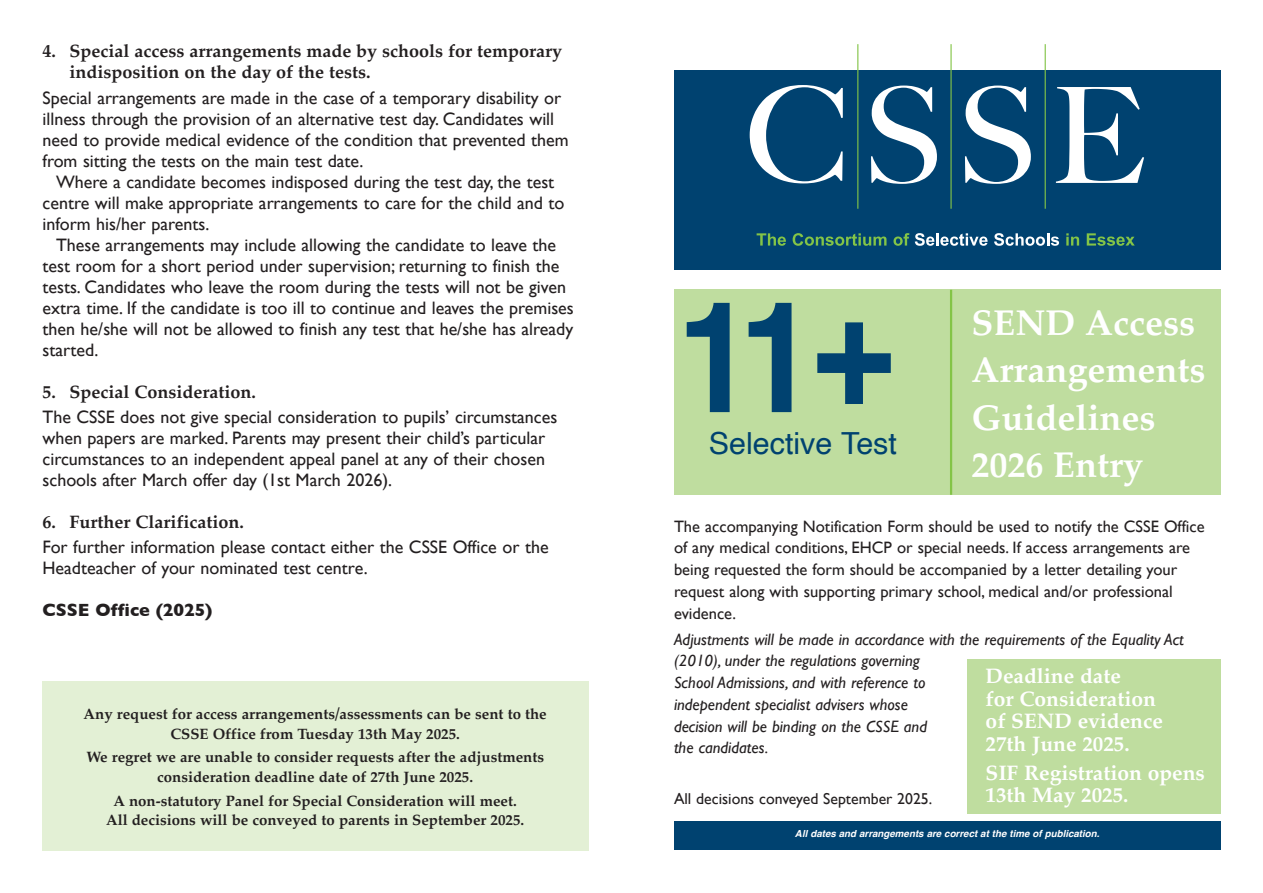
<style>
.page{position:relative;width:1263px;height:893px;background:#fff}
.page>*{position:absolute;margin:0;border:0;box-sizing:border-box;transform-origin:0 0}
.t1{font:700 154.35px "Helvetica";color:#004270;scale:.9 1}
.t2{font:700 36px/47.5px "Palatino";color:#fff}
.t3{font:30.45px "Helvetica";color:#004270}
.t4{font:700 21px/22.5px "Palatino";color:#fff}
.t5{font:18px/21px "Gill Sans";color:#231f20}
.t6{font:700 18px/21px "Palatino";color:#231f20}
.t7{font:700 18px "Gill Sans";color:#231f20}
.t8{font:16.5px/21.8px "Gill Sans";color:#231f20}
.t9{font:italic 16.5px/21.8px "Gill Sans";color:#231f20}
.t10{font:15.75px "Gill Sans";color:#231f20}
.t11{font:700 15px/19.5px "Palatino";color:#231f20;text-align:center}
.t12{font:italic 700 9.75px "Helvetica";color:#fff}
</style>
<div class="page">
<div style="left:43px;top:681px;width:546px;height:169px;background:#e3f0d5"></div>
<div style="left:674px;top:70px;width:547px;height:199px;background:#004270"></div>
<svg style="left:750px;top:85px;width:93px;height:98px"></svg>
<svg style="left:871px;top:86px;width:66px;height:98px"></svg>
<svg style="left:965px;top:86px;width:66px;height:98px"></svg>
<svg style="left:1056px;top:87px;width:88px;height:96px"></svg>
<svg style="left:757px;top:233px;width:29px;height:13px"></svg>
<svg style="left:793px;top:233px;width:93px;height:13px"></svg>
<svg style="left:893px;top:233px;width:16px;height:13px"></svg>
<svg style="left:915px;top:233px;width:72px;height:13px"></svg>
<svg style="left:994px;top:233px;width:65px;height:13px"></svg>
<svg style="left:1066px;top:233px;width:13px;height:13px"></svg>
<svg style="left:1087px;top:233px;width:48px;height:13px"></svg>
<hr style="left:857px;top:44px;width:1px;height:165px;background:#83c447">
<hr style="left:950px;top:44px;width:2px;height:165px;background:#83c447">
<hr style="left:1045px;top:44px;width:1px;height:165px;background:#83c447">
<div style="left:674px;top:290px;width:547px;height:205px;background:#bfdd9f"></div>
<hr style="left:950px;top:290px;width:2px;height:205px;background:#83c447">
<div style="left:674px;top:821px;width:547px;height:29px;background:#004270"></div>
<div style="left:966px;top:659px;width:254px;height:154px;background:#bfdd9f"></div>
<p class="t6" style="left:70px;top:42px;width:494px;text-indent:-27px">4. Special access arrangements made by schools for temporary indisposition on the day of the tests.</p>
<p class="t5" style="left:43px;top:87px;width:528px">Special arrangements are made in the case of a temporary disability or illness through the provision of an alternative test day. Candidates will need to provide medical evidence of the condition that prevented them from sitting the tests on the main test date.</p>
<p class="t5" style="left:43px;top:171px;width:523px;text-indent:13px">Where a candidate becomes indisposed during the test day, the test centre will make appropriate arrangements to care for the child and to inform his/her parents.</p>
<p class="t5" style="left:43px;top:234px;width:533px;text-indent:13px">These arrangements may include allowing the candidate to leave the test room for a short period under supervision; returning to finish the tests. Candidates who leave the room during the tests will not be given extra time. If the candidate is too ill to continue and leaves the premises then he/she will not be allowed to finish any test that he/she has already started.</p>
<p class="t6" style="left:43px;top:382px;width:215px">5. Special Consideration.</p>
<p class="t5" style="left:43px;top:406px;width:516px">The CSSE does not give special consideration to pupils’ circumstances when papers are marked. Parents may present their child’s particular circumstances to an independent appeal panel at any of their chosen schools after March offer day (1st March 2026).</p>
<p class="t6" style="left:43px;top:512px;width:203px">6. Further Clarification.</p>
<p class="t5" style="left:43px;top:536px;width:508px">For further information please contact either the CSSE Office or the<br>Headteacher of your nominated test centre.</p>
<p class="t7" style="left:43px;top:600px;width:171px">CSSE Office (2025)</p>
<p class="t11" style="left:84px;top:705px;width:465px">Any request for access arrangements/assessments can be sent to the<br>CSSE Office from Tuesday 13th May 2025.</p>
<p class="t11" style="left:86px;top:748px;width:459px">We regret we are unable to consider requests after the adjustments consideration deadline date of 27th June 2025.</p>
<p class="t11" style="left:106px;top:792px;width:420px">A non-statutory Panel for Special Consideration will meet.<br>All decisions will be conveyed to parents in September 2025.</p>
<h1 class="t1" style="left:677px;top:293px;width:242px">11+</h1>
<h3 class="t3" style="left:709px;top:430px;width:190px">Selective Test</h3>
<h2 class="t2" style="left:971px;top:301px;width:235px">SEND Access<br>Arrangements<br>Guidelines<br>2026 Entry</h2>
<p class="t8" style="left:674px;top:515px;width:532px">The accompanying Notification Form should be used to notify the CSSE Office of any medical conditions, EHCP or special needs. If access arrangements are being requested the form should be accompanied by a letter detailing your request along with supporting primary school, medical and/or professional evidence.</p>
<p class="t9" style="left:674px;top:628px;width:511px">Adjustments will be made in accordance with the requirements of the Equality Act (2010), under the regulations governing<br>School Admissions, and with reference to<br>independent specialist advisers whose<br>decision will be binding on the CSSE and<br>the candidates.</p>
<p class="t4" style="left:986px;top:666px;width:179px">Deadline date<br>for Consideration of SEND evidence<br>27th June 2025.</p>
<p class="t4" style="left:986px;top:763px;width:221px">SIF Registration opens</p>
<p class="t10" style="left:674px;top:789px;width:260px">All decisions conveyed September 2025.</p>
<p class="t4" style="left:986px;top:785px;width:144px">13th May 2025.</p>
<p class="t12" style="left:795px;top:829px;width:306px">All dates and arrangements are correct at the time of publication.</p>
</div>
